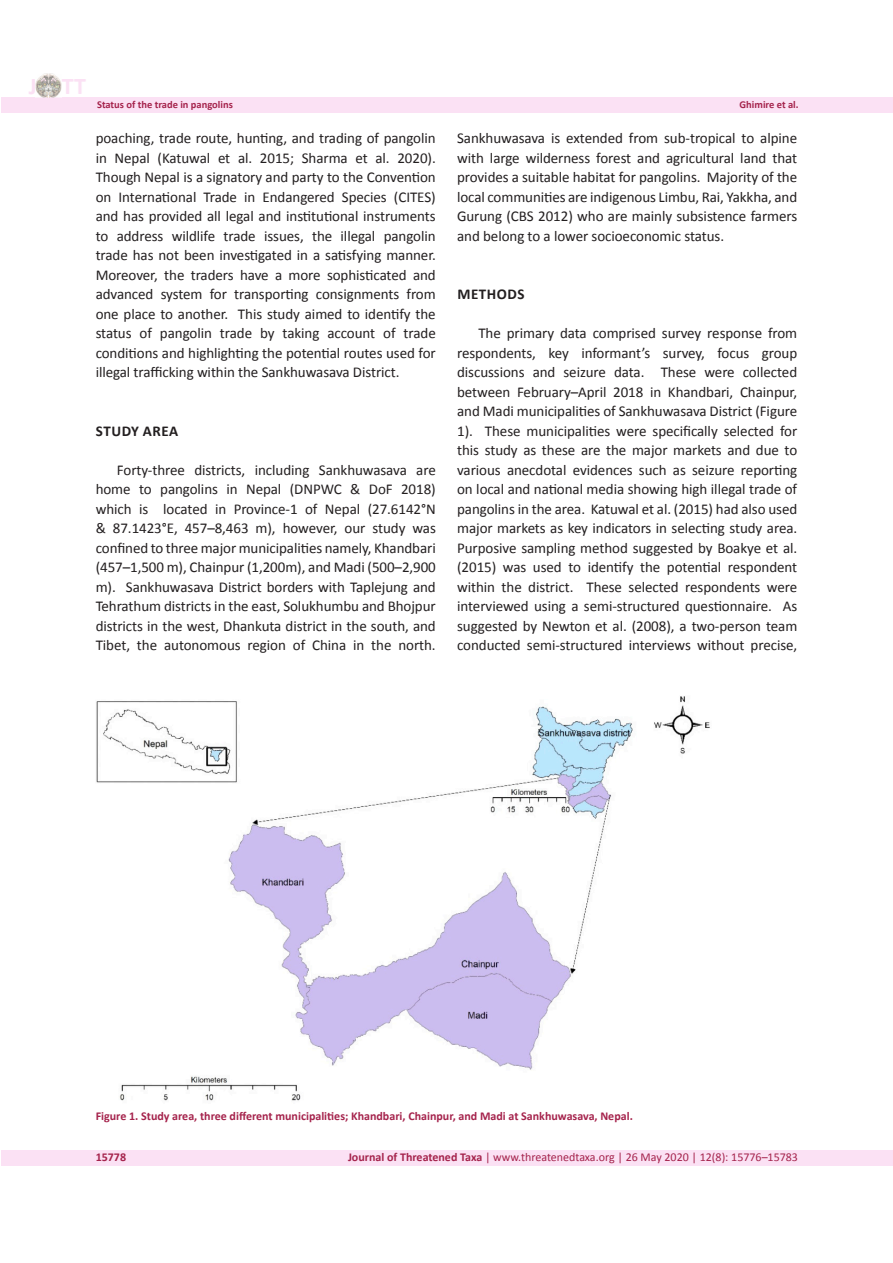
<style>
.page{position:relative;width:893px;height:1263px;background:#fff}
.page>*{position:absolute;margin:0;border:0;box-sizing:border-box;transform-origin:0 0}
.t1{font:700 24px "Calibri";color:#fbe1f4}
.t2{font:15px/19.5px "Calibri";letter-spacing:-.005em;color:#231f20;text-align:justify}
.heading_1{font:700 15px "Calibri";letter-spacing:.035em;color:#231f20}
.t3{font:700 12px "Calibri";color:#a5234c}
.t4{font:12px "Calibri 2";color:#a5234c}
.t5{font:10.5px "Calibri Bold 2";color:#a5234c}
.s1{font-family:"Calibri Bold 2";font-weight:400}
.s2{font-family:"Calibri 2"}
.s3{font-family:"Calibri Bold 2"}
</style>
<div class="page">
<div style="left:1px;top:97px;width:891px;height:15px;background:#fbe1f4"></div>
<div style="left:1px;top:1150px;width:892px;height:16px;background:#fbe1f4"></div>
<img style="left:36px;top:73px;width:25px;height:25px">
<img style="left:96px;top:696px;width:614px;height:405px">
<h1 class="t1" style="left:29px;top:70px;width:59px"><span class="s1">J</span> TT</h1>
<p class="t5" style="left:97px;top:98px;width:137px">Status of the trade in pangolins</p>
<p class="t5" style="left:740px;top:98px;width:61px">Ghimire et al.</p>
<p class="t2" style="left:96px;top:128px;width:342px">poaching, trade route, hunting, and trading of pangolin in Nepal (Katuwal et al. 2015; Sharma et al. 2020).<br>Though Nepal is a signatory and party to the Convention on International Trade in Endangered Species (CITES) and has provided all legal and institutional instruments <span class="s2">to address wildlife trade issues, the illegal pangolin </span>trade has not been investigated in a satisfying manner.<br>Moreover, the traders have a more sophisticated and advanced system for transporting consignments from one place to another. This study aimed to identify the <span class="s2">status of pangolin trade by taking account of trade </span>conditions and highlighting the potential routes used for illegal trafficking within the Sankhuwasava District.</p>
<p class="heading_1" style="left:96px;top:421px;width:84px">STUDY AREA</p>
<p class="t2" style="left:96px;top:460px;width:342px;text-indent:21px">Forty-three districts, including Sankhuwasava are home to pangolins in Nepal (DNPWC &amp; DoF 2018) which is located in Province-1 of Nepal (27.6142°N &amp; 87.1423°E, 457–8,463 m), however, our study was confined to three major municipalities namely, Khandbari (457–1,500 m), Chainpur (1,200m), and Madi (500–2,900 m). Sankhuwasava District borders with Taplejung and Tehrathum districts in the east, Solukhumbu and Bhojpur districts in the west, Dhankuta district in the south, and Tibet, the autonomous region of China in the north.</p>
<p class="t2" style="left:457px;top:128px;width:342px">Sankhuwasava is extended from sub-tropical to alpine <span class="s2">with large wilderness forest and agricultural land that </span>provides a suitable habitat for pangolins. Majority of the local communities are indigenous Limbu, Rai, Yakkha, and <span class="s2">Gurung (CBS 2012) who are mainly subsistence farmers and belong to a lower socioeconomic status.</span></p>
<p class="heading_1" style="left:457px;top:285px;width:69px">METHODS</p>
<p class="t2" style="left:457px;top:323px;width:342px;text-indent:21px">The primary data comprised survey response from respondents, key informant’s survey, focus group discussions and seizure data. These were collected <span class="s2">between February–April 2018 in Khandbari, Chainpur, </span>and Madi municipalities of Sankhuwasava District (Figure 1). These municipalities were specifically selected for this study as these are the major markets and due to various anecdotal evidences such as seizure reporting on local and national media showing high illegal trade of <span class="s2">pangolins in the area. Katuwal et al. (2015) had also used </span>major markets as key indicators in selecting study area.<br>Purposive sampling method suggested by Boakye et al. (2015) was used to identify the potential respondent within the district. These selected respondents were interviewed using a semi-structured questionnaire. As <span class="s2">suggested by Newton et al. (2008), a two-person team </span>conducted semi-structured interviews without precise,</p>
<p class="t3" style="left:96px;top:1108px;width:539px">Figure 1. Study area, three different municipalities; Khandbari, Chainpur, and Madi at Sankhuwasava, Nepal.</p>
<p class="t3" style="left:96px;top:1149px;width:32px">15778</p>
<p class="t4" style="left:348px;top:1150px;width:452px"><span class="s3">Journal of Threatened Taxa</span> | www.threatenedtaxa.org | 26 May 2020 | 12(8): 15776–15783</p>
</div>
